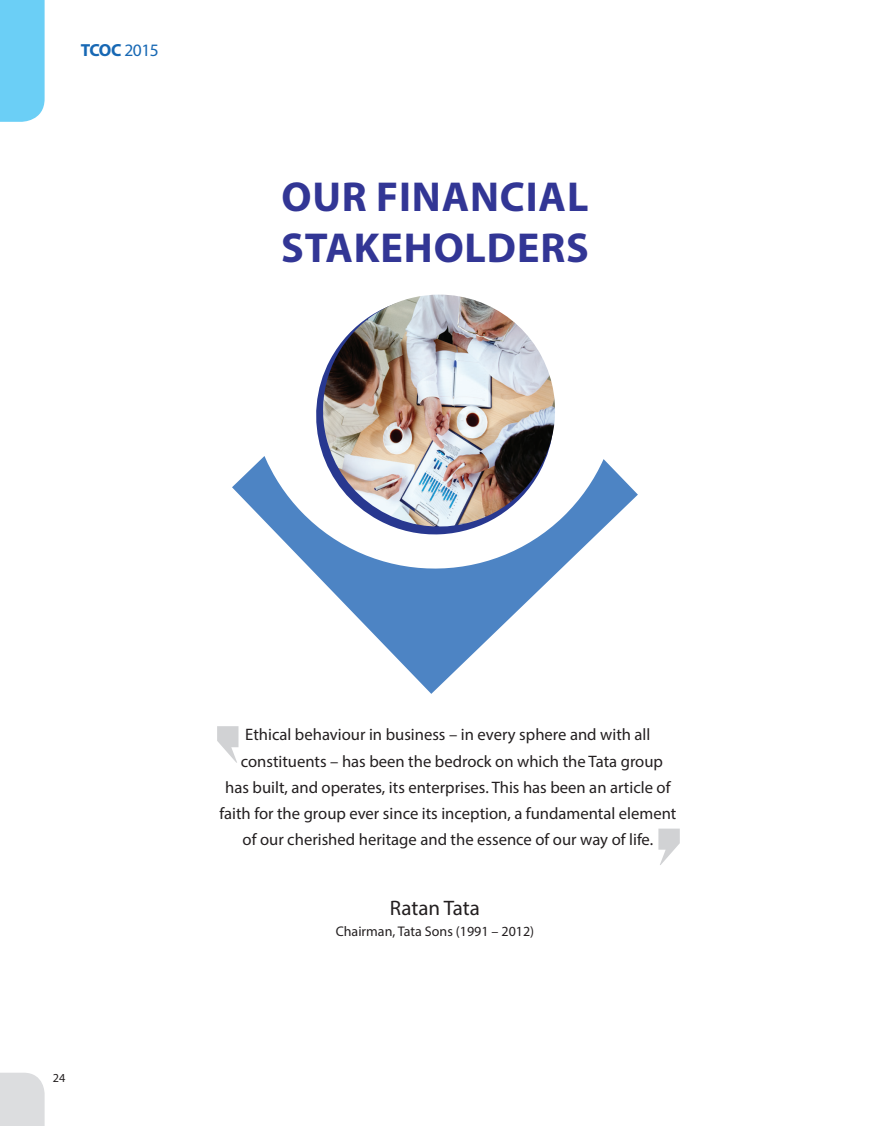
<style>
.page{position:relative;width:874px;height:1126px;background:#fff}
.page>*{position:absolute;margin:0;border:0;box-sizing:border-box;transform-origin:0 0}
.t1{font:700 42px/50.4px "Myriad Pro";letter-spacing:.02em;color:#323695}
.t2{font:21px "Myriad Pro";color:#231f20}
.t3{font:700 17.5px "Myriad Pro";color:#1768b4}
.t4{font:16.62px/26.2px "Myriad Pro";color:#231f20;text-align:center}
.t5{font:14px "Myriad Pro";color:#231f20}
.t6{font:12.25px "Myriad Pro";color:#231f20}
.s1{font-weight:400}
</style>
<div class="page">
<svg style="left:217px;top:726px;width:21px;height:36px"></svg>
<svg style="left:658px;top:828px;width:21px;height:37px"></svg>
<svg style="left:232px;top:456px;width:406px;height:238px"></svg>
<img style="left:316px;top:294px;width:240px;height:234px">
<div style="left:0;top:0;width:45px;height:122px;background:#6bcff6"></div>
<svg style="left:0;top:1072px;width:45px;height:54px"></svg>
<p class="t3" style="left:81px;top:39px;width:80px">TCOC <span class="s1">2015</span></p>
<h1 class="t1" style="left:281px;top:170px;width:209px">OUR FINANCIAL<br>STAKEHOLDERS</h1>
<p class="t6" style="left:53px;top:1070px;width:14px">24</p>
<p class="t4" style="left:219px;top:721px;width:458px">Ethical behaviour in business – in every sphere and with all constituents – has been the bedrock on which the Tata group<br>has built, and operates, its enterprises. This has been an article of faith for the group ever since its inception, a fundamental element of our cherished heritage and the essence of our way of life.</p>
<p class="t2" style="left:390px;top:895px;width:92px">Ratan Tata</p>
<p class="t5" style="left:336px;top:922px;width:200px">Chairman, Tata Sons (1991 – 2012)</p>
</div>
